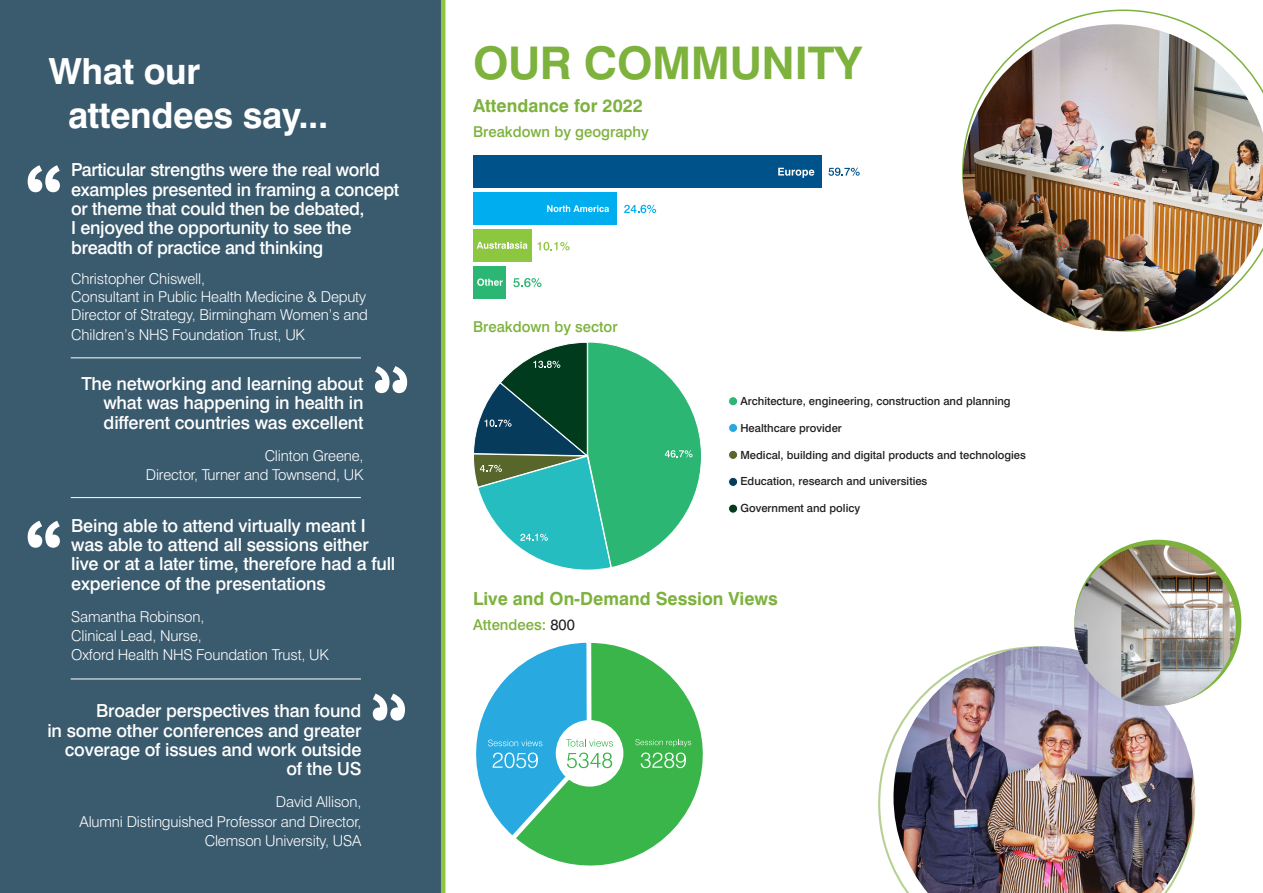
<style>
.page{position:relative;width:1263px;height:893px;background:#fff}
.page>*{position:absolute;margin:0;border:0;box-sizing:border-box;transform-origin:0 0}
.t1{font:63px "Source Code Variable";color:#fff}
.t2{font:700 45px "Swiss 721 BT";letter-spacing:-.01em;color:#7db23d}
.t3{font:700 36px/43.5px "Swiss 721 BT";letter-spacing:-.01em;color:#fff}
.t4{font:500 18px/19.4px "Swiss 721 BT";letter-spacing:-.01em;color:#fff}
.t5{font:700 18px "Swiss 721 BT";color:#7db23d}
.t6{font:300 15px/19.4px "Swiss 721 BT";letter-spacing:-.01em;color:#fff}
.t7{font:500 15px "Swiss 721 BT";color:#7db23d}
.t8{font:500 11.25px "Swiss 721 BT";color:#231f20}
.s1{font-weight:400;color:#231f20}
</style>
<div class="page">
<svg style="left:521px;top:645px;width:182px;height:221px"></svg>
<div style="left:556px;top:720px;width:67px;height:67px;background:#fff;border-radius:50%"></div>
<svg style="left:476px;top:642px;width:137px;height:200px"></svg>
<svg style="left:635px;top:739px;width:56px;height:29px;background:#5cc16a"></svg>
<div style="left:1074px;top:540px;width:167px;height:165px;background:#7db23d;border-radius:50%"></div>
<div style="left:0;top:0;width:445px;height:893px;background:#3a5a6e"></div>
<hr style="left:71px;top:357px;width:290px;height:1px;background:#fff">
<hr style="left:71px;top:497px;width:290px;height:1px;background:#fff">
<hr style="left:71px;top:679px;width:290px;height:1px;background:#fff">
<svg style="left:878px;top:737px;width:15px;height:133px"></svg>
<img style="left:893px;top:646px;width:302px;height:247px">
<img style="left:1074px;top:545px;width:162px;height:161px;border-radius:81px">
<img style="left:963px;top:24px;width:300px;height:307px">
<div style="left:473px;top:155px;width:348px;height:33px;background:#00528a"></div>
<div style="left:473px;top:192px;width:143px;height:33px;background:#00aeef"></div>
<div style="left:473px;top:229px;width:59px;height:33px;background:#8dc63f"></div>
<div style="left:473px;top:266px;width:33px;height:33px;background:#2bb673"></div>
<svg style="left:778px;top:168px;width:36px;height:10px"></svg>
<svg style="left:547px;top:205px;width:62px;height:7px"></svg>
<svg style="left:477px;top:242px;width:50px;height:7px"></svg>
<svg style="left:477px;top:278px;width:26px;height:8px"></svg>
<svg style="left:828px;top:168px;width:32px;height:8px"></svg>
<svg style="left:624px;top:205px;width:32px;height:8px"></svg>
<svg style="left:537px;top:242px;width:33px;height:8px"></svg>
<svg style="left:513px;top:278px;width:28px;height:9px"></svg>
<div style="left:728px;top:397px;width:10px;height:9px;background:#2bb673;border-radius:50%"></div>
<div style="left:728px;top:396px;width:10px;height:10px;border:1px solid #fff;border-radius:50%"></div>
<div style="left:728px;top:423px;width:10px;height:9px;background:#28aae1;border-radius:50%"></div>
<div style="left:728px;top:423px;width:10px;height:10px;border:1px solid #fff;border-radius:50%"></div>
<div style="left:728px;top:450px;width:10px;height:9px;background:#59662b;border-radius:50%"></div>
<div style="left:728px;top:450px;width:10px;height:10px;border:1px solid #fff;border-radius:50%"></div>
<div style="left:728px;top:477px;width:10px;height:9px;background:#063b5c;border-radius:50%"></div>
<div style="left:728px;top:477px;width:10px;height:10px;border:1px solid #fff;border-radius:50%"></div>
<div style="left:728px;top:504px;width:10px;height:9px;background:#003b1e;border-radius:50%"></div>
<div style="left:728px;top:504px;width:10px;height:10px;border:1px solid #fff;border-radius:50%"></div>
<svg style="left:473px;top:342px;width:229px;height:228px"></svg>
<svg style="left:375px;top:366px;width:32px;height:27px"></svg>
<svg style="left:373px;top:694px;width:32px;height:27px"></svg>
<h3 class="t3" style="left:68px;top:49px;width:262px;text-indent:-20px">What our attendees say...</h3>
<h1 class="t1" style="left:26px;top:142px;width:39px">“</h1>
<p class="t4" style="left:71px;top:160px;width:329px">Particular strengths were the real world examples presented in framing a concept or theme that could then be debated,<br>I enjoyed the opportunity to see the breadth of practice and thinking</p>
<p class="t6" style="left:71px;top:270px;width:298px;line-height:18.5px">Christopher Chiswell,<br>Consultant in Public Health Medicine &amp; Deputy Director of Strategy, Birmingham Women’s and Children’s NHS Foundation Trust, UK</p>
<p class="t4" style="left:103px;top:374px;width:262px;text-align:justify;text-indent:-22px">The networking and learning about what was happening in health in different countries was excellent</p>
<p class="t6" style="left:146px;top:445px;width:219px;text-align:right">Clinton Greene,<br>Director, Turner and Townsend, UK</p>
<h1 class="t1" style="left:26px;top:498px;width:39px">“</h1>
<p class="t4" style="left:71px;top:516px;width:326px">Being able to attend virtually meant I was able to attend all sessions either live or at a later time, therefore had a full experience of the presentations</p>
<p class="t6" style="left:71px;top:607px;width:259px">Samantha Robinson,<br>Clinical Lead, Nurse,<br>Oxford Health NHS Foundation Trust, UK</p>
<p class="t4" style="left:47px;top:701px;width:316px;text-align:right">Broader perspectives than found<br>in some other conferences and greater coverage of issues and work outside of the US</p>
<p class="t6" style="left:80px;top:792px;width:283px;text-align:right">David Allison,<br>Alumni Distinguished Professor and Director,<br>Clemson University, USA</p>
<h2 class="t2" style="left:473px;top:35px;width:390px">OUR COMMUNITY</h2>
<p class="t5" style="left:473px;top:95px;width:171px">Attendance for 2022</p>
<p class="t7" style="left:473px;top:123px;width:177px">Breakdown by geography</p>
<p class="t7" style="left:473px;top:317px;width:146px">Breakdown by sector</p>
<p class="t8" style="left:740px;top:394px;width:272px">Architecture, engineering, construction and planning</p>
<p class="t8" style="left:740px;top:421px;width:103px">Healthcare provider</p>
<p class="t8" style="left:740px;top:448px;width:287px">Medical, building and digital products and technologies</p>
<p class="t8" style="left:740px;top:474px;width:188px">Education, research and universities</p>
<p class="t8" style="left:740px;top:501px;width:121px">Government and policy</p>
<p class="t5" style="left:473px;top:587px;width:306px">Live and On-Demand Session Views</p>
<p class="t7" style="left:473px;top:615px;width:103px">Attendees: <span class="s1">800</span></p>
</div>
